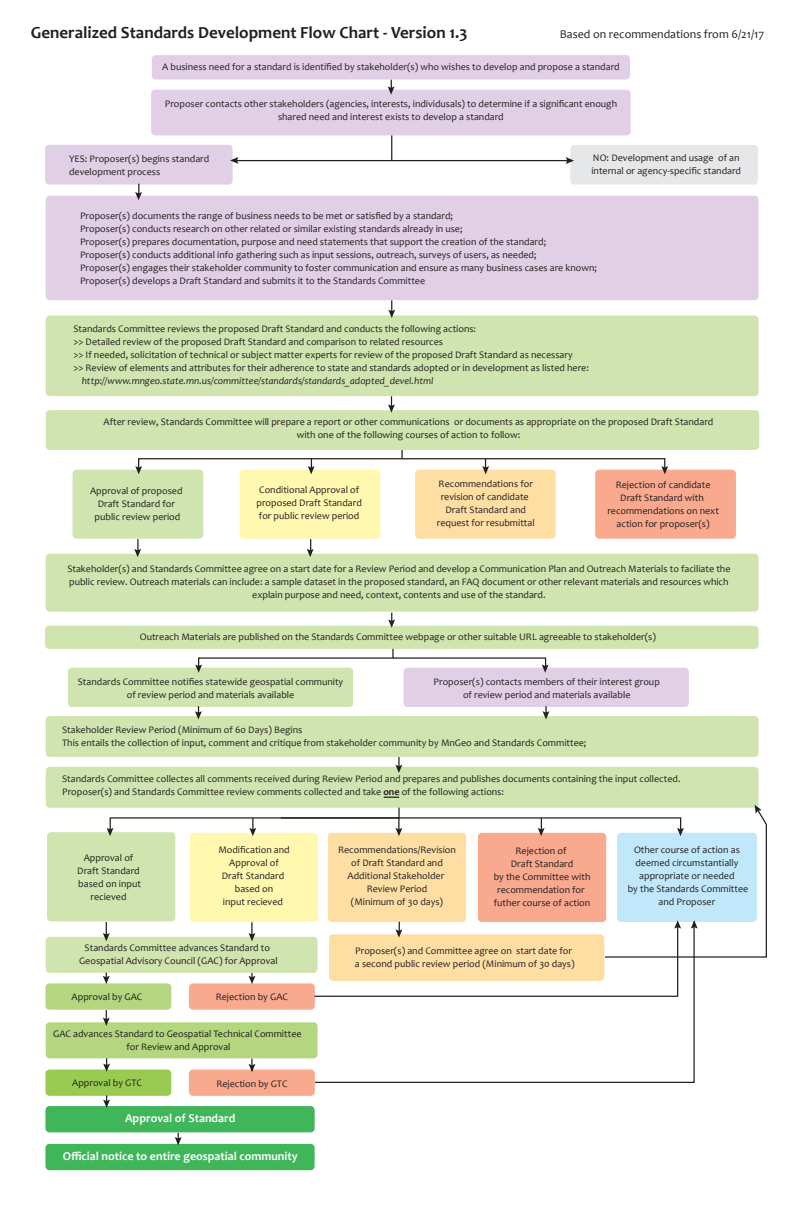
<style>
.page{position:relative;width:792px;height:1224px;background:#fff}
.page>*{position:absolute;margin:0;border:0;box-sizing:border-box;transform-origin:0 0}
.t1{font:700 17px "Candara";color:#231f20}
.t2{font:700 12px "Candara";color:#fff}
.t3{font:12px "Candara";color:#231f20}
.t4{font:10px/13px "Candara";color:#231f20;text-align:center}
.t5{font:italic 10px "Candara";color:#231f20}
.s1{font-weight:700}
</style>
<div class="page">
<div style="left:189px;top:1070px;width:126px;height:26px;background:#f8a98e;border-radius:4px"></div>
<div style="left:189px;top:983px;width:126px;height:27px;background:#f8a98e;border-radius:4px"></div>
<div style="left:45px;top:1144px;width:270px;height:26px;background:#3eb659;border-radius:4px"></div>
<div style="left:45px;top:1070px;width:126px;height:26px;background:#98cb50;border-radius:4px"></div>
<div style="left:45px;top:1106px;width:270px;height:26px;background:#3eb659;border-radius:4px"></div>
<div style="left:46px;top:1022px;width:272px;height:36px;background:#b3d67e;border-radius:4px"></div>
<div style="left:45px;top:983px;width:126px;height:27px;background:#b3d67e;border-radius:4px"></div>
<div style="left:46px;top:937px;width:272px;height:36px;background:#cfe4ae;border-radius:4px"></div>
<div style="left:46px;top:767px;width:713px;height:41px;background:#cfe4ae;border-radius:4px"></div>
<div style="left:47px;top:832px;width:128px;height:89px;background:#cfe4ae;border-radius:4px"></div>
<div style="left:46px;top:716px;width:713px;height:41px;background:#cfe4ae;border-radius:4px"></div>
<div style="left:404px;top:668px;width:285px;height:39px;background:#e1cfe5;border-radius:4px"></div>
<div style="left:45px;top:626px;width:714px;height:23px;background:#cfe4ae;border-radius:4px"></div>
<div style="left:46px;top:554px;width:713px;height:58px;background:#cfe4ae;border-radius:4px"></div>
<div style="left:68px;top:668px;width:285px;height:39px;background:#cfe4ae;border-radius:4px"></div>
<div style="left:595px;top:470px;width:141px;height:69px;background:#f8a98e;border-radius:4px"></div>
<div style="left:415px;top:470px;width:141px;height:69px;background:#ffdea4;border-radius:4px"></div>
<div style="left:240px;top:470px;width:140px;height:69px;background:#fff8ae;border-radius:4px"></div>
<div style="left:73px;top:470px;width:130px;height:69px;background:#cfe4ae;border-radius:4px"></div>
<div style="left:46px;top:410px;width:713px;height:40px;background:#cfe4ae;border-radius:4px"></div>
<div style="left:46px;top:316px;width:713px;height:80px;background:#cfe4ae;border-radius:4px"></div>
<div style="left:46px;top:196px;width:713px;height:104px;background:#e1cfe5;border-radius:4px"></div>
<div style="left:152px;top:55px;width:478px;height:25px;background:#e1cfe5;border-radius:4px"></div>
<div style="left:151px;top:90px;width:480px;height:45px;background:#e1cfe5;border-radius:4px"></div>
<div style="left:45px;top:145px;width:188px;height:40px;background:#e1cfe5;border-radius:4px"></div>
<div style="left:570px;top:145px;width:188px;height:40px;background:#e6e7e9;border-radius:4px"></div>
<svg style="left:314px;top:998px;width:381px;height:86px"></svg>
<hr style="left:392px;top:160px;width:178px;height:1px;background:#231f20">
<svg style="left:395px;top:757px;width:7px;height:16px"></svg>
<svg style="left:195px;top:706px;width:7px;height:13px"></svg>
<svg style="left:543px;top:706px;width:6px;height:13px"></svg>
<svg style="left:195px;top:648px;width:354px;height:25px"></svg>
<svg style="left:388px;top:613px;width:7px;height:15px"></svg>
<svg style="left:307px;top:539px;width:7px;height:18px"></svg>
<svg style="left:134px;top:539px;width:7px;height:18px"></svg>
<svg style="left:388px;top:396px;width:7px;height:17px"></svg>
<svg style="left:388px;top:300px;width:7px;height:18px"></svg>
<svg style="left:388px;top:80px;width:7px;height:15px"></svg>
<svg style="left:135px;top:184px;width:7px;height:16px"></svg>
<svg style="left:230px;top:135px;width:163px;height:29px"></svg>
<svg style="left:566px;top:157px;width:8px;height:7px"></svg>
<svg style="left:135px;top:450px;width:533px;height:24px"></svg>
<svg style="left:103px;top:1010px;width:7px;height:16px"></svg>
<svg style="left:249px;top:1059px;width:6px;height:13px"></svg>
<svg style="left:103px;top:1095px;width:7px;height:13px"></svg>
<svg style="left:103px;top:1058px;width:7px;height:14px"></svg>
<svg style="left:175px;top:1133px;width:7px;height:12px"></svg>
<svg style="left:384px;top:797px;width:15px;height:1px"></svg>
<svg style="left:103px;top:805px;width:664px;height:193px"></svg>
<h1 class="t1" style="left:31px;top:22px;width:438px">Generalized Standards Development Flow Chart - Version 1.3</h1>
<p class="t3" style="left:560px;top:26px;width:206px">Based on recommendations from 6/21/17</p>
<p class="t4" style="left:162px;top:61px;width:459px">A business need for a standard is identified by stakeholder(s) who wishes to develop and propose a standard</p>
<p class="t4" style="left:165px;top:97px;width:454px">Proposer contacts other stakeholders (agencies, interests, individusals) to determine if a significant enough shared need and interest exists to develop a standard</p>
<p class="t4" style="left:591px;top:151px;width:151px;text-align:left">NO: Development and usage of an internal or agency-specific standard</p>
<p class="t4" style="left:69px;top:152px;width:142px;text-align:left">YES: Proposer(s) begins standard development process</p>
<p class="t4" style="left:80px;top:209px;width:519px;text-align:left">Proposer(s) documents the range of business needs to be met or satisfied by a standard;<br>Proposer(s) conducts research on other related or similar existing standards already in use;<br>Proposer(s) prepares documentation, purpose and need statements that support the creation of the standard; Proposer(s) conducts additional info gathering such as input sessions, outreach, surveys of users, as needed;<br>Proposer(s) engages their stakeholder community to foster communication and ensure as many business cases are known; Proposer(s) develops a Draft Standard and submits it to the Standards Committee</p>
<p class="t4" style="left:73px;top:323px;width:517px;text-align:left">Standards Committee reviews the proposed Draft Standard and conducts the following actions:<br>&gt;&gt; Detailed review of the proposed Draft Standard and comparison to related resources<br>&gt;&gt; If needed, solicitation of technical or subject matter experts for review of the proposed Draft Standard as necessary<br>&gt;&gt; Review of elements and attributes for their adherence to state and standards adopted or in development as listed here:</p>
<p class="t5" style="left:82px;top:375px;width:353px">http://www.mngeo.state.mn.us/committee/standards/standards_adopted_devel.html</p>
<p class="t4" style="left:104px;top:416px;width:611px">After review, Standards Committee will prepare a report or other communications or documents as appropriate on the proposed Draft Standard with one of the following courses of action to follow:</p>
<p class="t4" style="left:90px;top:484px;width:94px">Approval of proposed<br>Draft Standard for public review period</p>
<p class="t4" style="left:437px;top:477px;width:99px">Recommendations for revision of candidate<br>Draft Standard and request for resubmittal</p>
<p class="t4" style="left:256px;top:483px;width:107px;text-align:left">Conditional Approval of proposed Draft Standard for public review period</p>
<p class="t4" style="left:607px;top:478px;width:113px">Rejection of candidate<br>Draft Standard with recommendations on next action for proposer(s)</p>
<p class="t4" style="left:67px;top:562px;width:665px">Stakeholder(s) and Standards Committee agree on a start date for a Review Period and develop a Communication Plan and Outreach Materials to faciliate the public review. Outreach materials can include: a sample dataset in the proposed standard, an FAQ document or other relevant materials and resources which explain purpose and need, context, contents and use of the standard.</p>
<p class="t4" style="left:140px;top:630px;width:518px">Outreach Materials are published on the Standards Committee webpage or other suitable URL agreeable to stakeholder(s)</p>
<p class="t4" style="left:78px;top:675px;width:267px">Standards Committee notifies statewide geospatial community of review period and materials available</p>
<p class="t4" style="left:434px;top:675px;width:228px">Proposer(s) contacts members of their interest group of review period and materials available</p>
<p class="t4" style="left:62px;top:724px;width:526px;text-align:left">Stakeholder Review Period (Minimum of 60 Days) Begins<br>This entails the collection of input, comment and critique from stakeholder community by MnGeo and Standards Committee;</p>
<p class="t4" style="left:62px;top:773px;width:620px;text-align:left">Standards Committee collectes all comments received during Review Period and prepares and publishes documents containing the input collected.<br>Proposer(s) and Standards Committee review comments collected and take <span class="s1">one</span> of the following actions:</p>
<p class="t4" style="left:77px;top:851px;width:65px">Approval of<br>Draft Standard based on input recieved</p>
<p class="t4" style="left:218px;top:843px;width:73px">Modification and<br>Approval of<br>Draft Standard based on<br>input recieved</p>
<p class="t4" style="left:338px;top:844px;width:119px">Recommendations/Revision of Draft Standard and<br>Additional Stakeholder<br>Review Period<br>(Minimum of 30 days)</p>
<p class="t4" style="left:355px;top:944px;width:221px;text-align:left">Proposer(s) and Committee agree on start date for a second public review period (Minimum of 30 days)</p>
<p class="t4" style="left:72px;top:990px;width:72px">Approval by GAC</p>
<p class="t4" style="left:216px;top:991px;width:74px">Rejection by GAC</p>
<p class="t4" style="left:494px;top:844px;width:98px">Rejection of<br>Draft Standard<br>by the Committee with recommendation for futher course of action</p>
<p class="t4" style="left:79px;top:941px;width:200px">Standards Committee advances Standard to<br>Geospatial Advisory Council (GAC) for Approval</p>
<p class="t4" style="left:53px;top:1027px;width:250px">GAC advances Standard to Geospatial Technical Committee for Review and Approval</p>
<p class="t4" style="left:72px;top:1076px;width:71px">Approval by GTC</p>
<p class="t4" style="left:216px;top:1077px;width:73px">Rejection by GTC</p>
<p class="t2" style="left:125px;top:1111px;width:112px">Approval of Standard</p>
<p class="t2" style="left:63px;top:1149px;width:237px">Official notice to entire geospatial community</p>
<p class="t4" style="left:628px;top:844px;width:122px">Other course of action as deemed circumstantially appropriate or needed<br>by the Standards Committee and Proposer</p>
</div>
